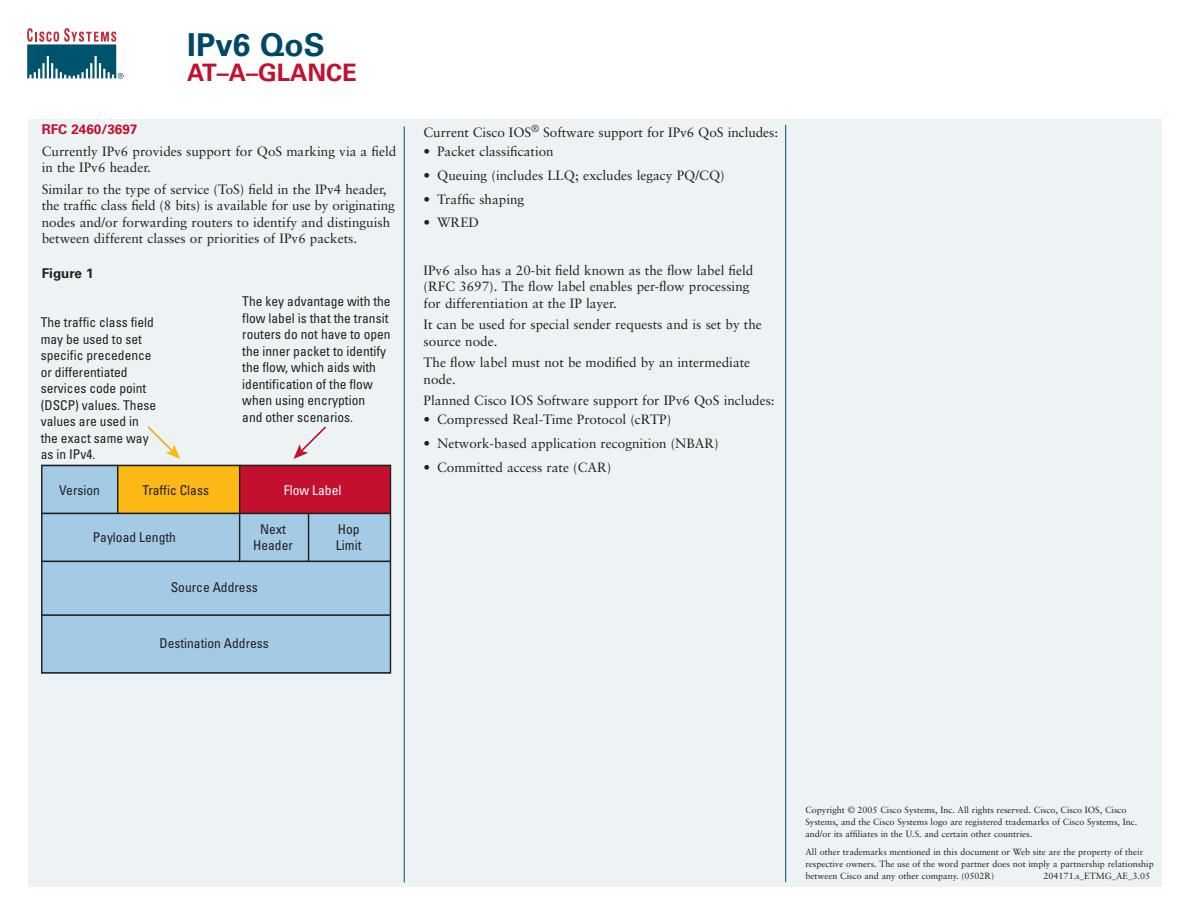
<style>
.page{position:relative;width:1188px;height:918px;background:#fff}
.page>*{position:absolute;margin:0;border:0;box-sizing:border-box;transform-origin:0 0}
.t1{font:700 31.5px "Univers";color:#004964}
.t2{font:700 24px "Univers";color:#c3102f}
.t3{font:13.5px/16.5px "Sabon";color:#231f20}
.t4{font:condensed 13.5px/16.5px "Univers";color:#231f20}
.t5{font:700 13.5px "Univers";color:#c3102f}
.t6{font:condensed 13.5px "Univers";color:#fff}
.t7{font:700 13.5px "Univers";color:#231f20}
.t8{font:9px/12px "Sabon";color:#231f20}
</style>
<div class="page">
<svg style="left:27px;top:28px;width:97px;height:51px"></svg>
<div style="left:28px;top:119px;width:1134px;height:768px;background:#edf3f5"></div>
<hr style="left:404px;top:126px;width:1px;height:756px;background:#004964">
<hr style="left:785px;top:125px;width:1px;height:757px;background:#004964">
<div style="left:42px;top:466px;width:76px;height:47px;background:#a4cbe6"></div>
<div style="left:118px;top:466px;width:123px;height:47px;background:#fcb814"></div>
<div style="left:240px;top:466px;width:151px;height:47px;background:#c3102f"></div>
<div style="left:42px;top:514px;width:349px;height:47px;background:#a4cbe6"></div>
<div style="left:42px;top:561px;width:349px;height:112px;background:#a4cbe6"></div>
<div style="left:41px;top:465px;width:350px;height:209px;border:2px solid #231f20"></div>
<hr style="left:42px;top:513px;width:349px;height:1px;background:#231f20">
<hr style="left:42px;top:561px;width:349px;height:1px;background:#231f20">
<hr style="left:42px;top:614px;width:349px;height:2px;background:#231f20">
<hr style="left:117px;top:465px;width:1px;height:49px;background:#231f20">
<hr style="left:239px;top:465px;width:1px;height:97px;background:#231f20">
<hr style="left:308px;top:513px;width:1px;height:48px;background:#231f20">
<svg style="left:148px;top:426px;width:32px;height:33px"></svg>
<svg style="left:293px;top:426px;width:33px;height:33px"></svg>
<h1 class="t1" style="left:187px;top:33px;width:139px">IPv6 QoS</h1>
<h2 class="t2" style="left:187px;top:64px;width:171px">AT–A–GLANCE</h2>
<p class="t5" style="left:42px;top:125px;width:97px">RFC 2460/3697</p>
<p class="t3" style="left:42px;top:144px;width:356px">Currently IPv6 provides support for QoS marking via a field in the IPv6 header.</p>
<p class="t3" style="left:42px;top:182px;width:355px">Similar to the type of service (ToS) field in the IPv4 header, the traffic class field (8 bits) is available for use by originating nodes and/or forwarding routers to identify and distinguish between different classes or priorities of IPv6 packets.</p>
<p class="t7" style="left:42px;top:268px;width:53px">Figure 1</p>
<p class="t4" style="left:41px;top:315px;width:117px">The traffic class field may be used to set specific precedence or differentiated services code point (DSCP) values. These values are used in the exact same way as in IPv4.</p>
<p class="t4" style="left:242px;top:294px;width:150px">The key advantage with the flow label is that the transit routers do not have to open the inner packet to identify the flow, which aids with identification of the flow when using encryption<br>and other scenarios.</p>
<p class="t4" style="left:59px;top:483px;width:42px">Version</p>
<p class="t4" style="left:143px;top:483px;width:68px">Traffic Class</p>
<p class="t6" style="left:284px;top:485px;width:59px">Flow Label</p>
<p class="t4" style="left:336px;top:522px;width:27px">Hop<br>Limit</p>
<p class="t4" style="left:253px;top:522px;width:41px;text-align:center">Next<br>Header</p>
<p class="t4" style="left:93px;top:530px;width:85px">Payload Length</p>
<p class="t4" style="left:171px;top:580px;width:88px">Source Address</p>
<p class="t4" style="left:160px;top:636px;width:111px">Destination Address</p>
<p class="t3" style="left:424px;top:125px;width:356px">Current Cisco IOS<sup>®</sup> Software support for IPv6 QoS includes:</p>
<p class="t3" style="left:424px;top:144px;width:132px">• Packet classification</p>
<p class="t3" style="left:424px;top:168px;width:303px">• Queuing (includes LLQ; excludes legacy PQ/CQ)</p>
<p class="t3" style="left:424px;top:192px;width:102px">• Traffic shaping</p>
<p class="t3" style="left:424px;top:216px;width:57px">• WRED</p>
<p class="t3" style="left:424px;top:263px;width:331px">IPv6 also has a 20-bit field known as the flow label field (RFC 3697). The flow label enables per-flow processing for differentiation at the IP layer.</p>
<p class="t3" style="left:424px;top:317px;width:340px">It can be used for special sender requests and is set by the source node.</p>
<p class="t3" style="left:424px;top:355px;width:328px">The flow label must not be modified by an intermediate node.</p>
<p class="t3" style="left:424px;top:393px;width:353px">Planned Cisco IOS Software support for IPv6 QoS includes:</p>
<p class="t3" style="left:424px;top:413px;width:249px">• Compressed Real-Time Protocol (cRTP)</p>
<p class="t3" style="left:424px;top:436px;width:297px">• Network-based application recognition (NBAR)</p>
<p class="t3" style="left:424px;top:460px;width:189px">• Committed access rate (CAR)</p>
<p class="t8" style="left:805px;top:805px;width:333px">Copyright © 2005 Cisco Systems, Inc. All rights reserved. Cisco, Cisco IOS, Cisco<br>Systems, and the Cisco Systems logo are registered trademarks of Cisco Systems, Inc. and/or its affiliates in the U.S. and certain other countries.</p>
<p class="t8" style="left:805px;top:846px;width:350px">All other trademarks mentioned in this document or Web site are the property of their respective owners. The use of the word partner does not imply a partnership relationship between Cisco and any other company. (0502R)</p>
<p class="t8" style="left:1044px;top:870px;width:108px">204171.s_ETMG_AE_3.05</p>
</div>
